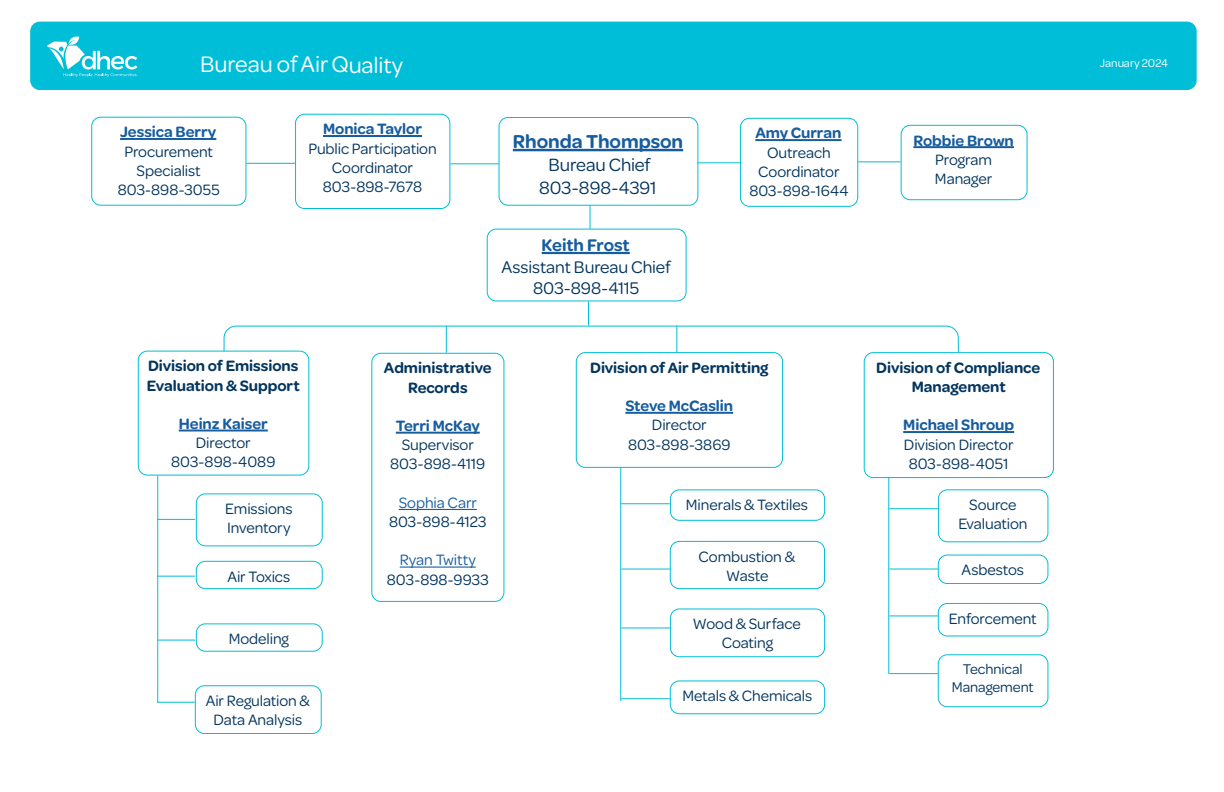
<style>
.page{position:relative;width:1224px;height:792px;background:#fff}
.page>*{position:absolute;margin:0;border:0;box-sizing:border-box;transform-origin:0 0}
.t1{font:24px "Omnes";letter-spacing:-.005em;color:#fff}
.Name_1{font:600 20px "Omnes";color:#175d9e}
.Title_1{font:19px "Omnes";letter-spacing:-.005em;color:#03355e}
.Names_2{font:18px "Omnes";letter-spacing:-.005em;color:#03355e}
.Title_2{font:600 18px "Omnes";letter-spacing:-.005em;color:#175d9e}
.Title_2-2{font:16px/19.2px "Omnes";letter-spacing:-.005em;color:#03355e;text-align:center}
.Names_2-2{font:600 16px/19.2px "Omnes";color:#03355e;text-align:center}
.Title_2-3{font:600 16px "Omnes";color:#175d9e}
.Names_2-3{font:600 16px "Omnes";letter-spacing:-.005em;color:#175d9e}
.Title_2-4{font:600 16px "Omnes";letter-spacing:-.005em;color:#03355e}
.Title_2-5{font:16px "Omnes";letter-spacing:-.005em;color:#175d9e}
.Title_2-6{font:15px/18px "Omnes";letter-spacing:-.005em;color:#03355e;text-align:center}
.t2{font:12px "Omnes";color:#fff}
</style>
<div class="page">
<div style="left:31px;top:22px;width:1165px;height:67px;background:#00bed7;border-radius:9px"></div>
<div style="left:30px;top:22px;width:1167px;height:68px;border:1px solid #00bed7;border-radius:9px"></div>
<svg style="left:47px;top:37px;width:91px;height:40px"></svg>
<hr style="left:590px;top:154px;width:1px;height:122px;background:#00bed7">
<div style="left:499px;top:118px;width:199px;height:87px;background:#fff;border-radius:9px"></div>
<hr style="left:513px;top:149px;width:170px;height:2px;background:#175d9e">
<div style="left:499px;top:117px;width:199px;height:89px;border:1px solid #00bed7;border-radius:9px"></div>
<hr style="left:396px;top:432px;width:84px;height:2px;background:#175d9e">
<hr style="left:399px;top:509px;width:78px;height:1px;background:#175d9e">
<hr style="left:400px;top:567px;width:76px;height:1px;background:#175d9e">
<div style="left:371px;top:353px;width:133px;height:249px;border:1px solid #00bed7;border-radius:9px"></div>
<div style="left:487px;top:229px;width:199px;height:72px;background:#fff;border-radius:9px"></div>
<hr style="left:542px;top:252px;width:88px;height:2px;background:#175d9e">
<div style="left:487px;top:229px;width:200px;height:72px;border:1px solid #00bed7;border-radius:9px"></div>
<hr style="left:903px;top:431px;width:111px;height:2px;background:#175d9e">
<div style="left:864px;top:352px;width:190px;height:126px;border:1px solid #00bed7;border-radius:9px"></div>
<hr style="left:179px;top:430px;width:89px;height:1px;background:#175d9e">
<div style="left:138px;top:351px;width:171px;height:125px;border:1px solid #00bed7;border-radius:9px"></div>
<hr style="left:625px;top:412px;width:108px;height:2px;background:#175d9e">
<div style="left:576px;top:352px;width:207px;height:116px;border:1px solid #00bed7;border-radius:9px"></div>
<svg style="left:223px;top:301px;width:736px;height:53px"></svg>
<hr style="left:450px;top:163px;width:49px;height:1px;background:#00bed7">
<hr style="left:323px;top:135px;width:99px;height:2px;background:#175d9e">
<div style="left:295px;top:114px;width:155px;height:95px;border:1px solid #00bed7;border-radius:9px"></div>
<div style="left:196px;top:493px;width:127px;height:53px;border:1px solid #00bed7;border-radius:9px"></div>
<div style="left:196px;top:561px;width:127px;height:28px;border:1px solid #00bed7;border-radius:9px"></div>
<div style="left:196px;top:623px;width:127px;height:29px;border:1px solid #00bed7;border-radius:9px"></div>
<hr style="left:157px;top:640px;width:38px;height:1px;background:#00bed7">
<hr style="left:157px;top:519px;width:38px;height:1px;background:#00bed7">
<hr style="left:157px;top:576px;width:38px;height:1px;background:#00bed7">
<hr style="left:157px;top:476px;width:1px;height:227px;background:#00bed7">
<div style="left:670px;top:489px;width:155px;height:32px;border:1px solid #00bed7;border-radius:9px"></div>
<div style="left:670px;top:541px;width:155px;height:48px;border:1px solid #00bed7;border-radius:9px"></div>
<div style="left:670px;top:608px;width:155px;height:49px;border:1px solid #00bed7;border-radius:9px"></div>
<hr style="left:621px;top:627px;width:49px;height:1px;background:#00bed7">
<hr style="left:621px;top:503px;width:49px;height:1px;background:#00bed7">
<hr style="left:621px;top:569px;width:49px;height:1px;background:#00bed7">
<hr style="left:620px;top:467px;width:1px;height:234px;background:#00bed7">
<div style="left:670px;top:680px;width:155px;height:34px;border:1px solid #00bed7;border-radius:9px"></div>
<hr style="left:621px;top:698px;width:49px;height:1px;background:#00bed7">
<div style="left:938px;top:489px;width:110px;height:53px;border:1px solid #00bed7;border-radius:9px"></div>
<div style="left:938px;top:555px;width:110px;height:29px;border:1px solid #00bed7;border-radius:9px"></div>
<div style="left:938px;top:603px;width:110px;height:33px;border:1px solid #00bed7;border-radius:9px"></div>
<hr style="left:889px;top:615px;width:49px;height:1px;background:#00bed7">
<hr style="left:889px;top:508px;width:49px;height:1px;background:#00bed7">
<hr style="left:889px;top:569px;width:49px;height:1px;background:#00bed7">
<hr style="left:888px;top:477px;width:1px;height:197px;background:#00bed7">
<div style="left:938px;top:654px;width:110px;height:53px;border:1px solid #00bed7;border-radius:9px"></div>
<hr style="left:889px;top:673px;width:49px;height:1px;background:#00bed7">
<hr style="left:755px;top:139px;width:87px;height:2px;background:#175d9e">
<div style="left:740px;top:118px;width:118px;height:89px;border:1px solid #00bed7;border-radius:9px"></div>
<hr style="left:698px;top:162px;width:42px;height:1px;background:#00bed7">
<div style="left:195px;top:685px;width:127px;height:49px;border:1px solid #00bed7;border-radius:9px"></div>
<hr style="left:157px;top:702px;width:38px;height:1px;background:#00bed7">
<hr style="left:246px;top:163px;width:49px;height:1px;background:#00bed7">
<hr style="left:120px;top:138px;width:96px;height:2px;background:#175d9e">
<div style="left:91px;top:117px;width:155px;height:89px;border:1px solid #00bed7;border-radius:9px"></div>
<hr style="left:913px;top:146px;width:101px;height:2px;background:#175d9e">
<div style="left:901px;top:125px;width:127px;height:75px;border:1px solid #00bed7;border-radius:9px"></div>
<hr style="left:858px;top:161px;width:43px;height:1px;background:#00bed7">
<h1 class="t1" style="left:200px;top:48px;width:204px">Bureau of Air Quality</h1>
<p class="t2" style="left:1100px;top:55px;width:70px">January 2024</p>
<p class="Title_2-3" style="left:120px;top:121px;width:98px">Jessica Berry</p>
<p class="Title_2-2" style="left:124px;top:141px;width:90px">Procurement</p>
<p class="Title_2-2" style="left:137px;top:160px;width:66px">Specialist</p>
<p class="Title_2-2" style="left:118px;top:179px;width:103px">803-898-3055</p>
<p class="Names_2-3" style="left:323px;top:118px;width:101px">Monica Taylor</p>
<p class="Title_2-2" style="left:308px;top:138px;width:130px">Public Participation<br>Coordinator</p>
<p class="Title_2-2" style="left:323px;top:176px;width:101px">803-898-7678</p>
<p class="Name_1" style="left:513px;top:128px;width:172px">Rhonda Thompson</p>
<p class="Title_1" style="left:549px;top:152px;width:104px">Bureau Chief</p>
<p class="Title_1" style="left:539px;top:175px;width:119px">803-898-4391</p>
<p class="Title_2" style="left:542px;top:233px;width:90px">Keith Frost</p>
<p class="Names_2" style="left:502px;top:255px;width:171px">Assistant Bureau Chief</p>
<p class="Names_2" style="left:533px;top:276px;width:108px">803-898-4115</p>
<p class="Names_2-3" style="left:755px;top:122px;width:88px">Amy Curran</p>
<p class="Title_2-2" style="left:767px;top:142px;width:65px">Outreach</p>
<p class="Title_2-2" style="left:758px;top:161px;width:83px">Coordinator</p>
<p class="Title_2-2" style="left:749px;top:180px;width:101px">803-898-1644</p>
<p class="Names_2-2" style="left:147px;top:355px;width:155px;text-align:left">Division of Emissions<br>Evaluation &amp; Support</p>
<p class="Title_2-3" style="left:179px;top:412px;width:90px">Heinz Kaiser</p>
<p class="Title_2-2" style="left:196px;top:432px;width:56px">Director</p>
<p class="Title_2-2" style="left:171px;top:451px;width:106px">803-898-4089</p>
<p class="Title_2-2" style="left:225px;top:498px;width:69px;text-align:left">Emissions<br>Inventory</p>
<p class="Title_2-2" style="left:227px;top:566px;width:64px">Air Toxics</p>
<p class="Title_2-2" style="left:229px;top:628px;width:62px">Modeling</p>
<p class="Title_2-2" style="left:206px;top:690px;width:106px">Air Regulation &amp;<br>Data Analysis</p>
<p class="Title_2-4" style="left:384px;top:357px;width:109px">Administrative</p>
<p class="Title_2-4" style="left:408px;top:376px;width:61px">Records</p>
<p class="Names_2-3" style="left:396px;top:415px;width:85px">Terri McKay</p>
<p class="Title_2-2" style="left:402px;top:434px;width:74px">Supervisor</p>
<p class="Title_2-2" style="left:390px;top:454px;width:97px">803-898-4119</p>
<p class="Title_2-5" style="left:399px;top:492px;width:80px">Sophia Carr</p>
<p class="Title_2-2" style="left:389px;top:511px;width:99px">803-898-4123</p>
<p class="Title_2-5" style="left:400px;top:549px;width:78px">Ryan Twitty</p>
<p class="Title_2-2" style="left:387px;top:569px;width:103px">803-898-9933</p>
<p class="Names_2-2" style="left:590px;top:357px;width:180px">Division of Air Permitting</p>
<p class="Title_2-3" style="left:625px;top:395px;width:109px">Steve McCaslin</p>
<p class="Title_2-2" style="left:652px;top:415px;width:56px">Director</p>
<p class="Title_2-2" style="left:628px;top:434px;width:104px">803-898-3869</p>
<p class="Title_2-2" style="left:686px;top:494px;width:123px">Minerals &amp; Textiles</p>
<p class="Title_2-2" style="left:699px;top:546px;width:98px">Combustion &amp;<br>Waste</p>
<p class="Title_2-2" style="left:693px;top:613px;width:110px">Wood &amp; Surface<br>Coating</p>
<p class="Title_2-2" style="left:682px;top:685px;width:131px">Metals &amp; Chemicals</p>
<p class="Names_2-3" style="left:913px;top:129px;width:102px">Robbie Brown</p>
<p class="Title_2-2" style="left:935px;top:149px;width:59px;text-align:left">Program<br>Manager</p>
<p class="Names_2-2" style="left:876px;top:357px;width:166px">Division of Compliance<br>Management</p>
<p class="Title_2-3" style="left:903px;top:414px;width:112px">Michael Shroup</p>
<p class="Title_2-2" style="left:904px;top:434px;width:111px">Division Director</p>
<p class="Title_2-2" style="left:909px;top:453px;width:102px">803-898-4051</p>
<p class="Title_2-2" style="left:969px;top:494px;width:49px">Source</p>
<p class="Title_2-2" style="left:958px;top:513px;width:71px">Evaluation</p>
<p class="Title_2-2" style="left:962px;top:559px;width:64px">Asbestos</p>
<p class="Title_2-2" style="left:949px;top:608px;width:89px">Enforcement</p>
<p class="Title_2-6" style="left:952px;top:659px;width:84px">Technical<br>Management</p>
</div>
